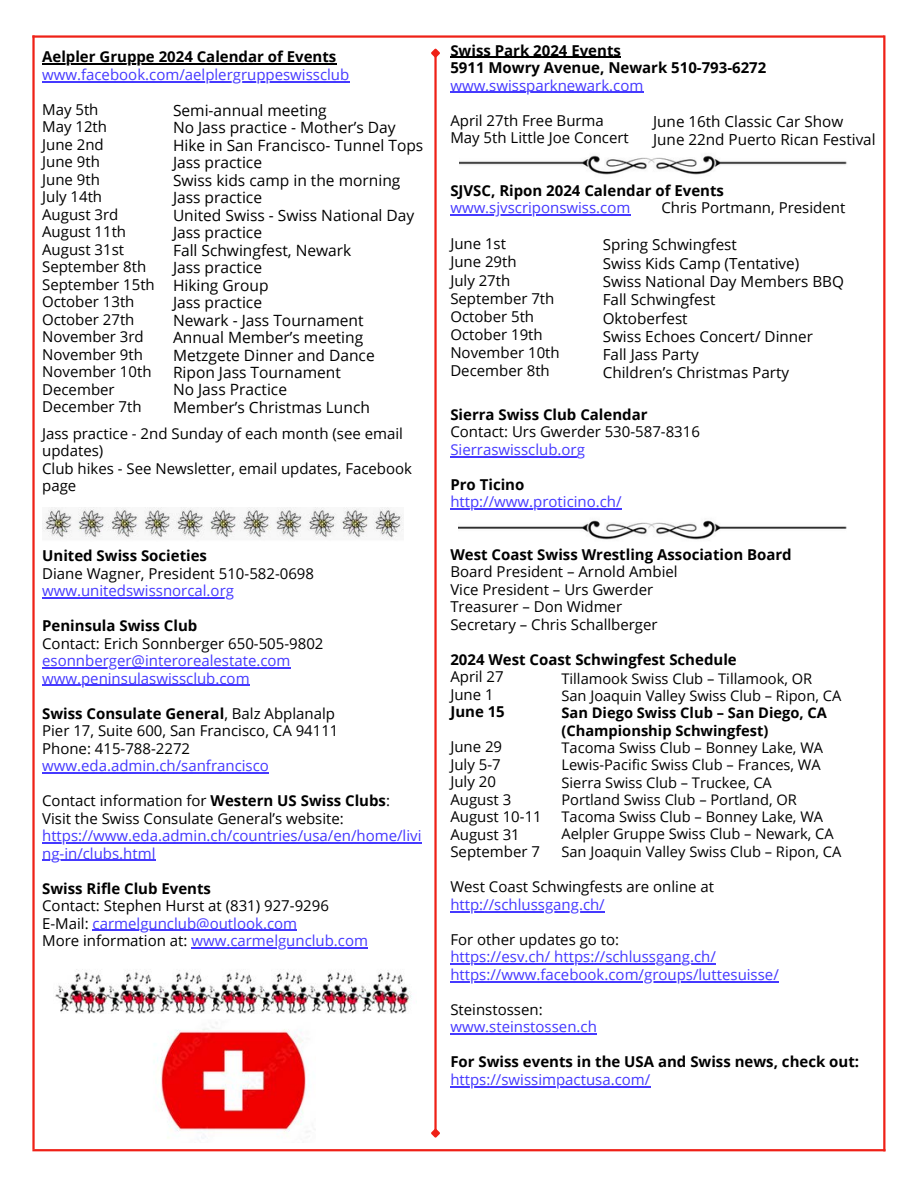
<style>
.page{position:relative;width:918px;height:1188px;background:#fff}
.page>*{position:absolute;margin:0;border:0;box-sizing:border-box;transform-origin:0 0}
.t1{font:15.6px/17.5px "Open Sans";color:#000}
.t2{font:15.3px/18.3px "Open Sans";color:#000}
.t3{font:15px/17.5px "Open Sans";color:#000}
.t4{font:15px/17.5px "Open Sans";color:#4539ff}
.t5{font:700 15px/17.5px "Open Sans";color:#000}
.t6{font:14.7px/17.2px "Open Sans";color:#000}
.t7{font:700 14.7px/17.2px "Open Sans";color:#000}
.s1{font-weight:700}
.s2{color:#4539ff}
</style>
<div class="page">
<hr style="left:32px;top:35px;width:852px;height:3px;background:#ef2117">
<hr style="left:32px;top:1149px;width:853px;height:2px;background:#ef2117">
<hr style="left:32px;top:35px;width:3px;height:1114px;background:#ef2117">
<hr style="left:883px;top:35px;width:2px;height:1116px;background:#ef2117">
<hr style="left:42px;top:64px;width:295px;height:1px;background:#000">
<hr style="left:42px;top:81px;width:307px;height:1px;background:#4539ff">
<hr style="left:42px;top:597px;width:192px;height:2px;background:#4539ff">
<hr style="left:42px;top:667px;width:249px;height:2px;background:#4539ff">
<hr style="left:42px;top:685px;width:208px;height:1px;background:#4539ff">
<hr style="left:42px;top:772px;width:227px;height:2px;background:#4539ff">
<hr style="left:42px;top:842px;width:380px;height:2px;background:#4539ff">
<hr style="left:42px;top:860px;width:114px;height:1px;background:#4539ff">
<hr style="left:93px;top:930px;width:204px;height:1px;background:#4539ff">
<hr style="left:191px;top:947px;width:177px;height:2px;background:#4539ff">
<img style="left:55px;top:969px;width:357px;height:45px">
<hr style="left:434px;top:56px;width:3px;height:1074px;background:#ef2117">
<svg style="left:431px;top:48px;width:9px;height:12px"></svg>
<svg style="left:431px;top:1127px;width:9px;height:11px"></svg>
<hr style="left:450px;top:57px;width:171px;height:1px;background:#000">
<hr style="left:450px;top:92px;width:193px;height:1px;background:#4539ff">
<hr style="left:450px;top:214px;width:180px;height:2px;background:#4539ff">
<hr style="left:450px;top:456px;width:127px;height:1px;background:#4539ff">
<hr style="left:450px;top:509px;width:172px;height:1px;background:#4539ff">
<hr style="left:450px;top:911px;width:155px;height:1px;background:#4539ff">
<hr style="left:450px;top:964px;width:266px;height:1px;background:#4539ff">
<hr style="left:450px;top:981px;width:329px;height:1px;background:#4539ff">
<hr style="left:450px;top:1034px;width:147px;height:1px;background:#4539ff">
<hr style="left:450px;top:1086px;width:200px;height:1px;background:#4539ff">
<img style="left:459px;top:155px;width:388px;height:20px">
<img style="left:42px;top:508px;width:361px;height:31px">
<img style="left:459px;top:520px;width:388px;height:20px">
<img style="left:157px;top:1022px;width:153px;height:117px">
<p class="t5" style="left:42px;top:48px;width:296px">Aelpler Gruppe 2024 Calendar of Events</p>
<p class="t4" style="left:42px;top:65px;width:309px">www.facebook.com/aelplergruppeswissclub</p>
<p class="t3" style="left:42px;top:100px;width:114px">May 5th<br>May 12th<br>June 2nd<br>June 9th<br>June 9th<br>July 14th<br>August 3rd<br>August 11th<br>August 31st<br>September 8th<br>September 15th<br>October 13th<br>October 27th<br>November 3rd<br>November 9th<br>November 10th<br>December<br>December 7th</p>
<p class="t3" style="left:42px;top:424px;width:371px">Jass practice - 2nd Sunday of each month (see email updates)<br>Club hikes - See Newsletter, email updates, Facebook page</p>
<p class="t1" style="left:173px;top:101px;width:252px">Semi-annual meeting<br>No Jass practice - Mother’s Day<br>Hike in San Francisco- Tunnel Tops<br>Jass practice<br>Swiss kids camp in the morning<br>Jass practice<br>United Swiss - Swiss National Day<br>Jass practice<br>Fall Schwingfest, Newark<br>Jass practice<br>Hiking Group<br>Jass practice<br>Newark - Jass Tournament<br>Annual Member’s meeting<br>Metzgete Dinner and Dance<br>Ripon Jass Tournament<br>No Jass Practice<br>Member’s Christmas Lunch</p>
<p class="t5" style="left:42px;top:547px;width:166px">United Swiss Societies</p>
<p class="t3" style="left:42px;top:564px;width:273px">Diane Wagner, President 510-582-0698</p>
<p class="t4" style="left:42px;top:582px;width:193px">www.unitedswissnorcal.org</p>
<p class="t5" style="left:42px;top:617px;width:157px">Peninsula Swiss Club</p>
<p class="t3" style="left:42px;top:634px;width:283px">Contact: Erich Sonnberger 650-505-9802</p>
<p class="t4" style="left:42px;top:652px;width:250px">esonnberger@interorealestate.com www.peninsulaswissclub.com</p>
<p class="t3" style="left:42px;top:704px;width:298px"><span class="s1">Swiss Consulate General</span>, Balz Abplanalp<br>Pier 17, Suite 600, San Francisco, CA 94111<br>Phone: 415-788-2272</p>
<p class="t4" style="left:42px;top:757px;width:228px">www.eda.admin.ch/sanfrancisco</p>
<p class="t3" style="left:42px;top:792px;width:349px">Contact information for <span class="s1">Western US Swiss Clubs</span>:<br>Visit the Swiss Consulate General’s website:</p>
<p class="t4" style="left:42px;top:827px;width:381px">https://www.eda.admin.ch/countries/usa/en/home/livi ng-in/clubs.html</p>
<p class="t5" style="left:42px;top:879px;width:170px">Swiss Rifle Club Events</p>
<p class="t3" style="left:42px;top:897px;width:327px">Contact: Stephen Hurst at (831) 927-9296<br>E-Mail: <span class="s2">carmelgunclub@outlook.com<br></span>More information at: <span class="s2">www.carmelgunclub.com</span></p>
<p class="t5" style="left:450px;top:41px;width:317px">Swiss Park 2024 Events<br>5911 Mowry Avenue, Newark 510-793-6272</p>
<p class="t4" style="left:450px;top:76px;width:195px">www.swissparknewark.com</p>
<p class="t3" style="left:450px;top:111px;width:180px">April 27th Free Burma<br>May 5th Little Joe Concert</p>
<p class="t5" style="left:450px;top:181px;width:275px">SJVSC, Ripon 2024 Calendar of Events</p>
<p class="t4" style="left:450px;top:199px;width:181px">www.sjvscriponswiss.com</p>
<p class="t3" style="left:661px;top:199px;width:185px">Chris Portmann, President</p>
<p class="t3" style="left:450px;top:234px;width:111px;line-height:18.1px">June 1st<br>June 29th<br>July 27th<br>September 7th<br>October 5th<br>October 19th<br>November 10th<br>December 8th</p>
<p class="t5" style="left:450px;top:405px;width:199px">Sierra Swiss Club Calendar</p>
<p class="t3" style="left:450px;top:423px;width:251px">Contact: Urs Gwerder 530-587-8316</p>
<p class="t4" style="left:450px;top:440px;width:136px">Sierraswissclub.org</p>
<p class="t5" style="left:450px;top:475px;width:76px">Pro Ticino</p>
<p class="t4" style="left:450px;top:493px;width:173px">http://www.proticino.ch/</p>
<p class="t5" style="left:450px;top:545px;width:343px">West Coast Swiss Wrestling Association Board</p>
<p class="t3" style="left:450px;top:563px;width:229px">Board President – Arnold Ambiel<br>Vice President – Urs Gwerder<br>Treasurer – Don Widmer<br>Secretary – Chris Schallberger</p>
<p class="t5" style="left:450px;top:650px;width:288px">2024 West Coast Schwingfest Schedule</p>
<p class="t3" style="left:450px;top:668px;width:55px">April 27<br>June 1</p>
<p class="t5" style="left:450px;top:703px;width:56px">June 15</p>
<p class="t3" style="left:450px;top:738px;width:93px">June 29<br>July 5-7<br>July 20<br>August 3<br>August 10-11<br>August 31<br>September 7</p>
<p class="t3" style="left:450px;top:878px;width:265px">West Coast Schwingfests are online at</p>
<p class="t4" style="left:450px;top:895px;width:156px">http://schlussgang.ch/</p>
<p class="t3" style="left:450px;top:930px;width:170px">For other updates go to:</p>
<p class="t4" style="left:450px;top:948px;width:330px">https://esv.ch/ https://schlussgang.ch/ https://www.facebook.com/groups/luttesuisse/</p>
<p class="t3" style="left:450px;top:1000px;width:94px">Steinstossen:</p>
<p class="t4" style="left:450px;top:1018px;width:148px">www.steinstossen.ch</p>
<p class="t5" style="left:450px;top:1053px;width:410px">For Swiss events in the USA and Swiss news, check out:</p>
<p class="t4" style="left:450px;top:1070px;width:201px">https://swissimpactusa.com/</p>
<p class="t2" style="left:653px;top:112px;width:224px">June 16th Classic Car Show<br>June 22nd Puerto Rican Festival</p>
<p class="t2" style="left:603px;top:235px;width:243px">Spring Schwingfest<br>Swiss Kids Camp (Tentative)<br>Swiss National Day Members BBQ<br>Fall Schwingfest<br>Oktoberfest<br>Swiss Echoes Concert/ Dinner<br>Fall Jass Party<br>Children’s Christmas Party</p>
<p class="t6" style="left:561px;top:669px;width:281px">Tillamook Swiss Club – Tillamook, OR<br>San Joaquin Valley Swiss Club – Ripon, CA</p>
<p class="t7" style="left:561px;top:704px;width:267px">San Diego Swiss Club – San Diego, CA (Championship Schwingfest)</p>
<p class="t6" style="left:561px;top:739px;width:281px">Tacoma Swiss Club – Bonney Lake, WA Lewis-Pacific Swiss Club – Frances, WA Sierra Swiss Club – Truckee, CA<br>Portland Swiss Club – Portland, OR Tacoma Swiss Club – Bonney Lake, WA Aelpler Gruppe Swiss Club – Newark, CA San Joaquin Valley Swiss Club – Ripon, CA</p>
</div>
